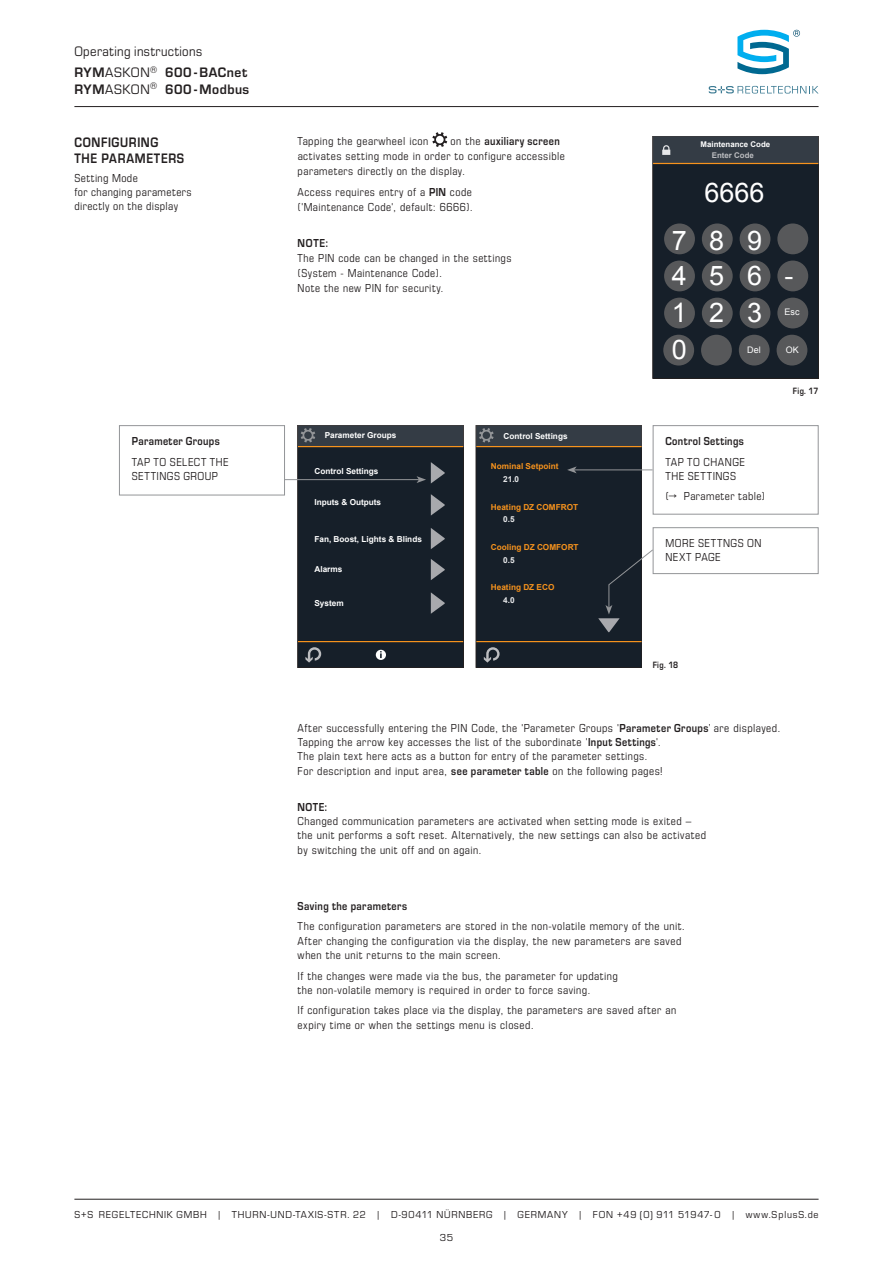
<style>
.page{position:relative;width:893px;height:1263px;background:#fff}
.page>*{position:absolute;margin:0;border:0;box-sizing:border-box;transform-origin:0 0}
.t1{font:27px/36.6px "Arial";color:#fff}
.t2{font:14.25px/20.7px "Eurostile OT";letter-spacing:.03em;color:#231f20;scale:.9 1}
.t3{font:700 14.25px/16.5px "Eurostile OT";letter-spacing:.05em;color:#231f20;scale:.85 1}
.t4{font:700 14.25px "Eurostile OT";letter-spacing:.05em;color:#231f20;scale:.95 1}
.t5{font:12px/14.2px "Eurostile OT Cond";letter-spacing:.04em;color:#231f20}
.t6{font:700 12px "Eurostile OT";letter-spacing:.04em;color:#231f20;scale:.85 1}
.t7{font:10.5px/22.8px "Eurostile OT";letter-spacing:.075em;color:#231f20;text-align:center;scale:.95 1}
.t8{font:700 9.45px "Eurostile OT";letter-spacing:.045em;color:#231f20;scale:.85 1}
.t9{font:9px "Arial";color:#fff}
.t10{font:700 8.25px "Arial";color:#fff}
.t11{font:700 8.25px "Arial";color:#f7931d}
.t12{font:700 8.25px "Arial";color:#e6e7e9}
.t13{font:700 7.8px "Arial";color:#fff}
.t14{font:700 7.8px "Arial";color:#bcbdc0}
.s1{font-weight:700}
.s2{font-weight:400}
.s3{font-family:"Eurostile OT Cond";font-weight:400}
.s4{font-family:"Eurostile OT";font-weight:700}
</style>
<div class="page">
<hr style="left:74px;top:106px;width:745px;height:1px;background:#231f20">
<hr style="left:74px;top:1199px;width:745px;height:1px;background:#231f20">
<svg style="left:737px;top:30px;width:63px;height:44px"></svg>
<svg style="left:709px;top:86px;width:110px;height:8px"></svg>
<svg style="left:432px;top:132px;width:15px;height:15px"></svg>
<div style="left:653px;top:136px;width:166px;height:242px;background:#161f29"></div>
<div style="left:653px;top:136px;width:166px;height:242px;border:1px solid #231f20"></div>
<div style="left:653px;top:136px;width:165px;height:28px;background:#343c45"></div>
<hr style="left:653px;top:163px;width:165px;height:1px;background:#f7931d">
<div style="left:663px;top:335px;width:31px;height:30px;background:#57585a;border-radius:50%"></div>
<div style="left:701px;top:335px;width:31px;height:30px;background:#57585a;border-radius:50%"></div>
<div style="left:739px;top:335px;width:31px;height:30px;background:#57585a;border-radius:50%"></div>
<div style="left:777px;top:335px;width:30px;height:30px;background:#57585a;border-radius:50%"></div>
<div style="left:664px;top:298px;width:31px;height:30px;background:#57585a;border-radius:50%"></div>
<div style="left:702px;top:298px;width:31px;height:30px;background:#57585a;border-radius:50%"></div>
<div style="left:740px;top:298px;width:30px;height:30px;background:#57585a;border-radius:50%"></div>
<div style="left:777px;top:298px;width:31px;height:30px;background:#57585a;border-radius:50%"></div>
<div style="left:664px;top:261px;width:31px;height:30px;background:#57585a;border-radius:50%"></div>
<div style="left:702px;top:261px;width:31px;height:30px;background:#57585a;border-radius:50%"></div>
<div style="left:740px;top:261px;width:30px;height:30px;background:#57585a;border-radius:50%"></div>
<div style="left:777px;top:261px;width:31px;height:30px;background:#57585a;border-radius:50%"></div>
<div style="left:664px;top:223px;width:31px;height:31px;background:#57585a;border-radius:50%"></div>
<div style="left:702px;top:223px;width:31px;height:31px;background:#57585a;border-radius:50%"></div>
<div style="left:740px;top:223px;width:30px;height:31px;background:#57585a;border-radius:50%"></div>
<div style="left:777px;top:223px;width:31px;height:31px;background:#57585a;border-radius:50%"></div>
<svg style="left:662px;top:145px;width:8px;height:10px"></svg>
<div style="left:298px;top:425px;width:165px;height:243px;background:#161f29"></div>
<div style="left:298px;top:425px;width:165px;height:243px;border:1px solid #231f20"></div>
<div style="left:298px;top:426px;width:165px;height:21px;background:#343c45"></div>
<hr style="left:298px;top:446px;width:165px;height:1px;background:#f7931d">
<hr style="left:298px;top:641px;width:165px;height:1px;background:#f7931d">
<svg style="left:301px;top:428px;width:14px;height:14px"></svg>
<svg style="left:431px;top:494px;width:14px;height:22px"></svg>
<svg style="left:431px;top:528px;width:14px;height:21px"></svg>
<svg style="left:431px;top:559px;width:14px;height:21px"></svg>
<svg style="left:431px;top:592px;width:14px;height:22px"></svg>
<svg style="left:305px;top:647px;width:16px;height:16px"></svg>
<svg style="left:376px;top:650px;width:10px;height:10px"></svg>
<div style="left:653px;top:425px;width:166px;height:89px;border:1px solid #939598"></div>
<div style="left:119px;top:425px;width:166px;height:70px;border:1px solid #939598"></div>
<div style="left:653px;top:527px;width:166px;height:47px;border:1px solid #939598"></div>
<hr style="left:284px;top:479px;width:135px;height:1px;background:#939598">
<svg style="left:417px;top:462px;width:28px;height:21px"></svg>
<svg style="left:476px;top:425px;width:178px;height:243px;background:#2b323a"></svg>
<p class="t2" style="left:74px;top:42px;width:193px">Operating instructions<br><span class="s1">RYM</span>ASKON<sup>®</sup> <span class="s1">600 - BACnet</span></p>
<p class="t4" style="left:74px;top:81px;width:186px">RYM<span class="s2">ASKON</span><sup>®</sup> 600 - Modbus</p>
<p class="t3" style="left:74px;top:134px;width:131px">CONFIGURING<br>THE PARAMETERS</p>
<p class="t5" style="left:74px;top:171px;width:119px">Setting Mode<br>for changing parameters directly on the display</p>
<p class="t6" style="left:132px;top:434px;width:105px">Parameter Groups</p>
<p class="t5" style="left:132px;top:455px;width:98px">TAP TO SELECT THE<br>SETTINGS GROUP</p>
<p class="t5" style="left:298px;top:134px;width:132px">Tapping the gearwheel icon</p>
<p class="t6" style="left:451px;top:134px;width:130px"><span class="s3">on the</span> auxiliary screen</p>
<p class="t5" style="left:298px;top:149px;width:269px;line-height:15px">activates setting mode in order to configure accessible parameters directly on the display.</p>
<p class="t5" style="left:298px;top:185px;width:177px;line-height:15px">Access requires entry of a <span class="s4">PIN</span> code ('Maintenance Code', default: 6666).</p>
<p class="t6" style="left:298px;top:237px;width:37px">NOTE:</p>
<p class="t5" style="left:298px;top:251px;width:215px;line-height:15px">The PIN code can be changed in the settings (System - Maintenance Code).<br>Note the new PIN for security.</p>
<p class="t10" style="left:325px;top:430px;width:73px">Parameter Groups</p>
<p class="t10" style="left:314px;top:466px;width:66px">Control Settings</p>
<p class="t10" style="left:314px;top:497px;width:68px">Inputs &amp; Outputs</p>
<p class="t10" style="left:314px;top:533px;width:109px">Fan, Boost, Lights &amp; Blinds</p>
<p class="t10" style="left:314px;top:564px;width:29px">Alarms</p>
<p class="t10" style="left:314px;top:597px;width:31px">System</p>
<p class="t10" style="left:504px;top:431px;width:65px">Control Settings</p>
<p class="t11" style="left:491px;top:461px;width:69px">Nominal Setpoint</p>
<p class="t12" style="left:503px;top:474px;width:18px">21.0</p>
<p class="t11" style="left:491px;top:501px;width:89px">Heating DZ COMFROT</p>
<p class="t12" style="left:503px;top:514px;width:13px">0.5</p>
<p class="t11" style="left:491px;top:542px;width:89px">Cooling DZ COMFORT</p>
<p class="t12" style="left:503px;top:554px;width:13px">0.5</p>
<p class="t11" style="left:491px;top:582px;width:65px">Heating DZ ECO</p>
<p class="t12" style="left:503px;top:595px;width:13px">4.0</p>
<h1 class="t1" style="left:672px;top:222px;width:17px;text-align:justify">7<br>4<br>1<br>0</h1>
<p class="t13" style="left:701px;top:139px;width:71px">Maintenance Code</p>
<p class="t14" style="left:712px;top:150px;width:44px">Enter Code</p>
<h1 class="t1" style="left:704px;top:168px;width:62px;line-height:48.2px">6666<br>8 9</h1>
<h1 class="t1" style="left:709px;top:257px;width:86px;line-height:37.2px">56-<br>2 3</h1>
<p class="t9" style="left:784px;top:306px;width:17px">Esc</p>
<p class="t9" style="left:747px;top:344px;width:15px">Del</p>
<p class="t9" style="left:786px;top:344px;width:15px">OK</p>
<p class="t8" style="left:793px;top:386px;width:32px">Fig. 17</p>
<p class="t6" style="left:665px;top:434px;width:94px">Control Settings</p>
<p class="t5" style="left:665px;top:455px;width:81px">TAP TO CHANGE<br>THE SETTINGS</p>
<p class="t5" style="left:665px;top:489px;width:101px">(→ Parameter table)</p>
<p class="t5" style="left:665px;top:536px;width:98px">MORE SETTNGS ON<br>NEXT PAGE</p>
<p class="t8" style="left:653px;top:660px;width:32px">Fig. 18</p>
<p class="t5" style="left:298px;top:721px;width:484px">After successfully entering the PIN Code, the 'Parameter Groups '<span class="s4">Parameter Groups</span>’ are displayed.<br>Tapping the arrow key accesses the list of the subordinate '<span class="s4">Input Settings</span>'.<br>The plain text here acts as a button for entry of the parameter settings.<br>For description and input area, <span class="s4">see parameter table</span> on the following pages!</p>
<p class="t6" style="left:298px;top:800px;width:36px">NOTE:</p>
<p class="t5" style="left:298px;top:814px;width:410px">Changed communication parameters are activated when setting mode is exited – the unit performs a soft reset. Alternatively, the new settings can also be activated by switching the unit off and on again.</p>
<p class="t6" style="left:298px;top:899px;width:130px">Saving the parameters</p>
<p class="t5" style="left:298px;top:920px;width:389px">The configuration parameters are stored in the non-volatile memory of the unit.<br>After changing the configuration via the display, the new parameters are saved when the unit returns to the main screen.</p>
<p class="t5" style="left:298px;top:969px;width:322px">If the changes were made via the bus, the parameter for updating the non-volatile memory is required in order to force saving.</p>
<p class="t5" style="left:298px;top:1003px;width:380px">If configuration takes place via the display, the parameters are saved after an expiry time or when the settings menu is closed.</p>
<p class="t7" style="left:74px;top:1203px;width:785px">S+S REGELTECHNIK GMBH | THURN-UND-TAXIS-STR. 22 | D-90411 NÜRNBERG | GERMANY | FON +49 (0) 911 51947- 0 | www.S plusS.de<br>35</p>
</div>
